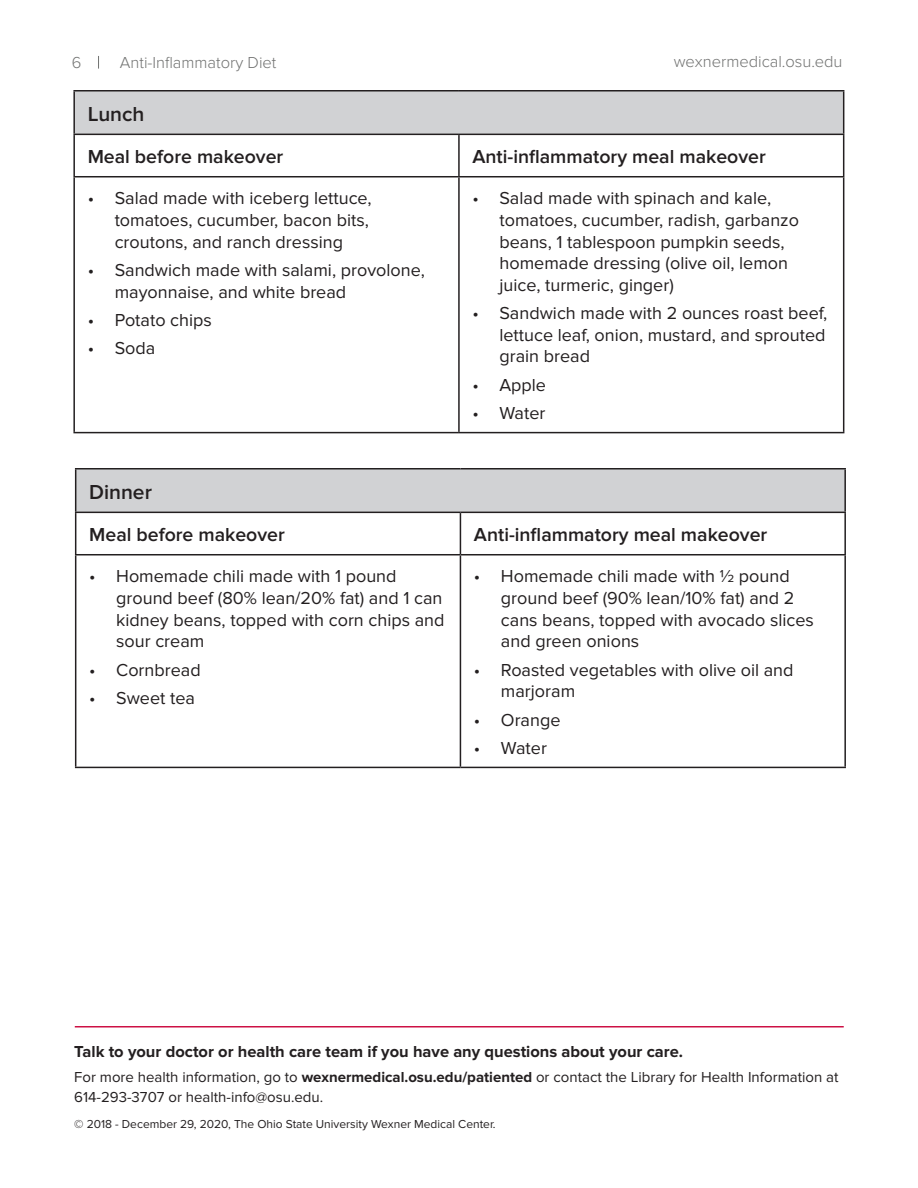
<style>
.page{position:relative;width:918px;height:1188px;background:#fff}
.page>*{position:absolute;margin:0;border:0;box-sizing:border-box;transform-origin:0 0}
.t1{font:600 21px "Proxima Nova";color:#231f20}
.t2{font:600 19.5px "Proxima Nova";color:#231f20}
.t3{font:18px/21.6px "Proxima Nova";color:#231f20}
.t4{font:700 16.5px "Proxima Nova";color:#231f20}
.t5{font:300 16.5px "Proxima Nova";color:#717271}
.t6{font:15px/19.8px "Proxima Nova";color:#231f20}
.t7{font:12px "Proxima Nova";color:#231f20}
.s1{font-weight:700}
</style>
<div class="page">
<hr style="left:75px;top:1026px;width:769px;height:2px;background:#cd1044">
<svg style="left:98px;top:56px;width:1px;height:13px"></svg>
<div style="left:74px;top:91px;width:770px;height:43px;background:#d1d2d4"></div>
<hr style="left:73px;top:90px;width:386px;height:2px;background:#231f20">
<hr style="left:73px;top:91px;width:2px;height:43px;background:#231f20">
<hr style="left:459px;top:90px;width:385px;height:2px;background:#231f20">
<hr style="left:843px;top:91px;width:1px;height:43px;background:#231f20">
<hr style="left:73px;top:134px;width:386px;height:1px;background:#231f20">
<hr style="left:73px;top:135px;width:2px;height:41px;background:#231f20">
<hr style="left:459px;top:134px;width:385px;height:1px;background:#231f20">
<hr style="left:458px;top:135px;width:2px;height:41px;background:#231f20">
<hr style="left:843px;top:135px;width:1px;height:41px;background:#231f20">
<hr style="left:73px;top:176px;width:386px;height:1px;background:#231f20">
<hr style="left:73px;top:177px;width:2px;height:255px;background:#231f20">
<hr style="left:459px;top:176px;width:385px;height:1px;background:#231f20">
<hr style="left:458px;top:177px;width:2px;height:255px;background:#231f20">
<hr style="left:843px;top:177px;width:1px;height:255px;background:#231f20">
<hr style="left:73px;top:432px;width:386px;height:1px;background:#231f20">
<hr style="left:459px;top:432px;width:385px;height:1px;background:#231f20">
<div style="left:76px;top:469px;width:769px;height:43px;background:#d1d2d4"></div>
<hr style="left:75px;top:468px;width:385px;height:2px;background:#231f20">
<hr style="left:75px;top:469px;width:1px;height:43px;background:#231f20">
<hr style="left:460px;top:468px;width:386px;height:2px;background:#231f20">
<hr style="left:844px;top:469px;width:2px;height:43px;background:#231f20">
<hr style="left:75px;top:512px;width:385px;height:1px;background:#231f20">
<hr style="left:75px;top:513px;width:1px;height:41px;background:#231f20">
<hr style="left:460px;top:512px;width:386px;height:1px;background:#231f20">
<hr style="left:460px;top:513px;width:1px;height:41px;background:#231f20">
<hr style="left:844px;top:513px;width:2px;height:41px;background:#231f20">
<hr style="left:75px;top:554px;width:385px;height:1px;background:#231f20">
<hr style="left:75px;top:555px;width:1px;height:212px;background:#231f20">
<hr style="left:460px;top:554px;width:386px;height:1px;background:#231f20">
<hr style="left:460px;top:555px;width:1px;height:212px;background:#231f20">
<hr style="left:844px;top:555px;width:2px;height:212px;background:#231f20">
<hr style="left:75px;top:767px;width:385px;height:1px;background:#231f20">
<hr style="left:460px;top:767px;width:386px;height:1px;background:#231f20">
<p class="t5" style="left:72px;top:53px;width:11px">6</p>
<p class="t5" style="left:120px;top:53px;width:158px">Anti-Inflammatory Diet</p>
<p class="t5" style="left:674px;top:52px;width:170px">wexnermedical.osu.edu</p>
<p class="t1" style="left:88px;top:102px;width:58px">Lunch</p>
<p class="t2" style="left:88px;top:146px;width:197px">Meal before makeover</p>
<p class="t2" style="left:472px;top:146px;width:295px">Anti-inflammatory meal makeover</p>
<p class="t3" style="left:115px;top:188px;width:259px;text-indent:-27px">• Salad made with iceberg lettuce, tomatoes, cucumber, bacon bits, croutons, and ranch dressing</p>
<p class="t3" style="left:115px;top:259px;width:312px;text-indent:-27px">• Sandwich made with salami, provolone, mayonnaise, and white bread</p>
<p class="t3" style="left:88px;top:309px;width:126px">• Potato chips</p>
<p class="t3" style="left:88px;top:338px;width:69px">• Soda</p>
<p class="t3" style="left:499px;top:188px;width:301px;text-indent:-27px">• Salad made with spinach and kale, tomatoes, cucumber, radish, garbanzo beans, 1 tablespoon pumpkin seeds, homemade dressing (olive oil, lemon juice, turmeric, ginger)</p>
<p class="t3" style="left:499px;top:303px;width:329px;text-align:justify;text-indent:-27px">• Sandwich made with 2 ounces roast beef, lettuce leaf, onion, mustard, and sprouted grain bread</p>
<p class="t3" style="left:472px;top:374px;width:75px">• Apple</p>
<p class="t3" style="left:472px;top:403px;width:75px">• Water</p>
<p class="t1" style="left:89px;top:480px;width:64px">Dinner</p>
<p class="t2" style="left:89px;top:524px;width:197px">Meal before makeover</p>
<p class="t2" style="left:474px;top:524px;width:295px">Anti-inflammatory meal makeover</p>
<p class="t3" style="left:116px;top:566px;width:330px;text-indent:-27px">• Homemade chili made with 1 pound ground beef (80% lean/20% fat) and 1 can kidney beans, topped with corn chips and sour cream</p>
<p class="t3" style="left:89px;top:659px;width:113px">• Cornbread</p>
<p class="t3" style="left:89px;top:687px;width:107px">• Sweet tea</p>
<p class="t3" style="left:501px;top:566px;width:314px;text-indent:-27px">• Homemade chili made with ½ pound ground beef (90% lean/10% fat) and 2 cans beans, topped with avocado slices and green onions</p>
<p class="t3" style="left:501px;top:659px;width:294px;text-indent:-27px">• Roasted vegetables with olive oil and marjoram</p>
<p class="t3" style="left:474px;top:709px;width:88px">• Orange</p>
<p class="t3" style="left:474px;top:737px;width:75px">• Water</p>
<p class="t4" style="left:74px;top:1042px;width:610px">Talk to your doctor or health care team if you have any questions about your care.</p>
<p class="t6" style="left:74px;top:1067px;width:766px">For more health information, go to <span class="s1">wexnermedical.osu.edu/patiented</span> or contact the Library for Health Information at<br>614-293-3707 or health-info@osu.edu.</p>
<p class="t7" style="left:74px;top:1117px;width:423px">© 2018 - December 29, 2020, The Ohio State University Wexner Medical Center.</p>
</div>
